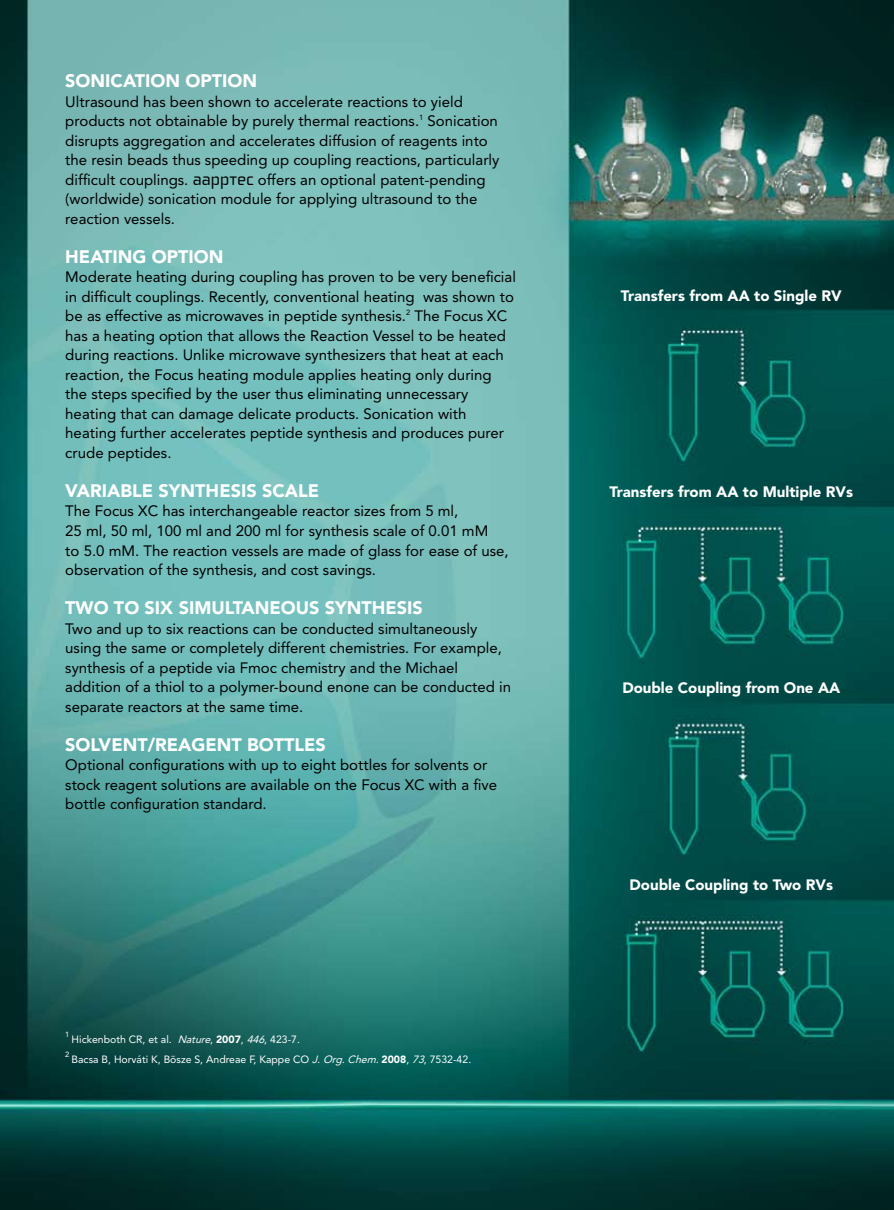
<style>
.page{position:relative;width:894px;height:1210px;background:#fff}
.page>*{position:absolute;margin:0;border:0;box-sizing:border-box;transform-origin:0 0}
.t1{font:900 18px "Avenir";color:#fff}
.t2{font:15px/19.5px "Avenir";color:#000}
.t3{font:900 15px "Avenir";color:#fff}
.t4{font:10.5px "Avenir";color:#fff}
.t5{font:7.5px "Avenir";color:#fff}
.s1{font-family:"Cholla Unicase Ligatures";font-size:18px}
.s2{font-style:italic}
.s3{font-weight:900}
</style>
<div class="page">
<img style="left:0;top:0;width:893px;height:1210px">
<p class="t1" style="left:65px;top:70px;width:193px">SONICATION OPTION</p>
<p class="t2" style="left:65px;top:92px;width:435px">Ultrasound has been shown to accelerate reactions to yield products not obtainable by purely thermal reactions.<sup>1</sup> Sonication disrupts aggregation and accelerates diffusion of reagents into the resin beads thus speeding up coupling reactions, particularly difficult couplings. <span class="s1">aapptec</span> offers an optional patent-pending (worldwide) sonication module for applying ultrasound to the reaction vessels.</p>
<p class="t1" style="left:65px;top:246px;width:159px">HEATING OPTION</p>
<p class="t2" style="left:65px;top:267px;width:452px">Moderate heating during coupling has proven to be very beneficial in difficult couplings. Recently, conventional heating was shown to be as effective as microwaves in peptide synthesis.<sup>2</sup> The Focus XC has a heating option that allows the Reaction Vessel to be heated during reactions. Unlike microwave synthesizers that heat at each reaction, the Focus heating module applies heating only during the steps specified by the user thus eliminating unnecessary heating that can damage delicate products. Sonication with heating further accelerates peptide synthesis and produces purer crude peptides.</p>
<p class="t1" style="left:65px;top:480px;width:255px">VARIABLE SYNTHESIS SCALE</p>
<p class="t2" style="left:65px;top:501px;width:445px">The Focus XC has interchangeable reactor sizes from 5 ml,<br>25 ml, 50 ml, 100 ml and 200 ml for synthesis scale of 0.01 mM<br>to 5.0 mM. The reaction vessels are made of glass for ease of use, observation of the synthesis, and cost savings.</p>
<p class="t1" style="left:65px;top:597px;width:359px">TWO TO SIX SIMULTANEOUS SYNTHESIS</p>
<p class="t2" style="left:65px;top:618px;width:447px">Two and up to six reactions can be conducted simultaneously using the same or completely different chemistries. For example, synthesis of a peptide via Fmoc chemistry and the Michael addition of a thiol to a polymer-bound enone can be conducted in separate reactors at the same time.</p>
<p class="t1" style="left:65px;top:733px;width:262px">SOLVENT/REAGENT BOTTLES</p>
<p class="t2" style="left:65px;top:755px;width:433px">Optional configurations with up to eight bottles for solvents or stock reagent solutions are available on the Focus XC with a five bottle configuration standard.</p>
<p class="t5" style="left:65px;top:1030px;width:6px">1</p>
<p class="t4" style="left:72px;top:1033px;width:230px">Hickenboth CR, et al. <span class="s2">Nature</span>, <span class="s3">2007</span>, <span class="s2">446</span>, 423-7.</p>
<p class="t5" style="left:65px;top:1049px;width:6px">2</p>
<p class="t4" style="left:72px;top:1053px;width:401px">Bacsa B, Horváti K, Bõsze S, Andreae F, Kappe CO <span class="s2">J.Org.Chem.</span><span class="s3">2008</span>, <span class="s2">73</span>, 7532-42.</p>
<p class="t3" style="left:620px;top:286px;width:222px">Transfers from AA to Single RV</p>
<p class="t3" style="left:609px;top:482px;width:245px">Transfers from AA to Multiple RVs</p>
<p class="t3" style="left:622px;top:679px;width:219px">Double Coupling from One AA</p>
<p class="t3" style="left:629px;top:875px;width:205px">Double Coupling to Two RVs</p>
</div>
